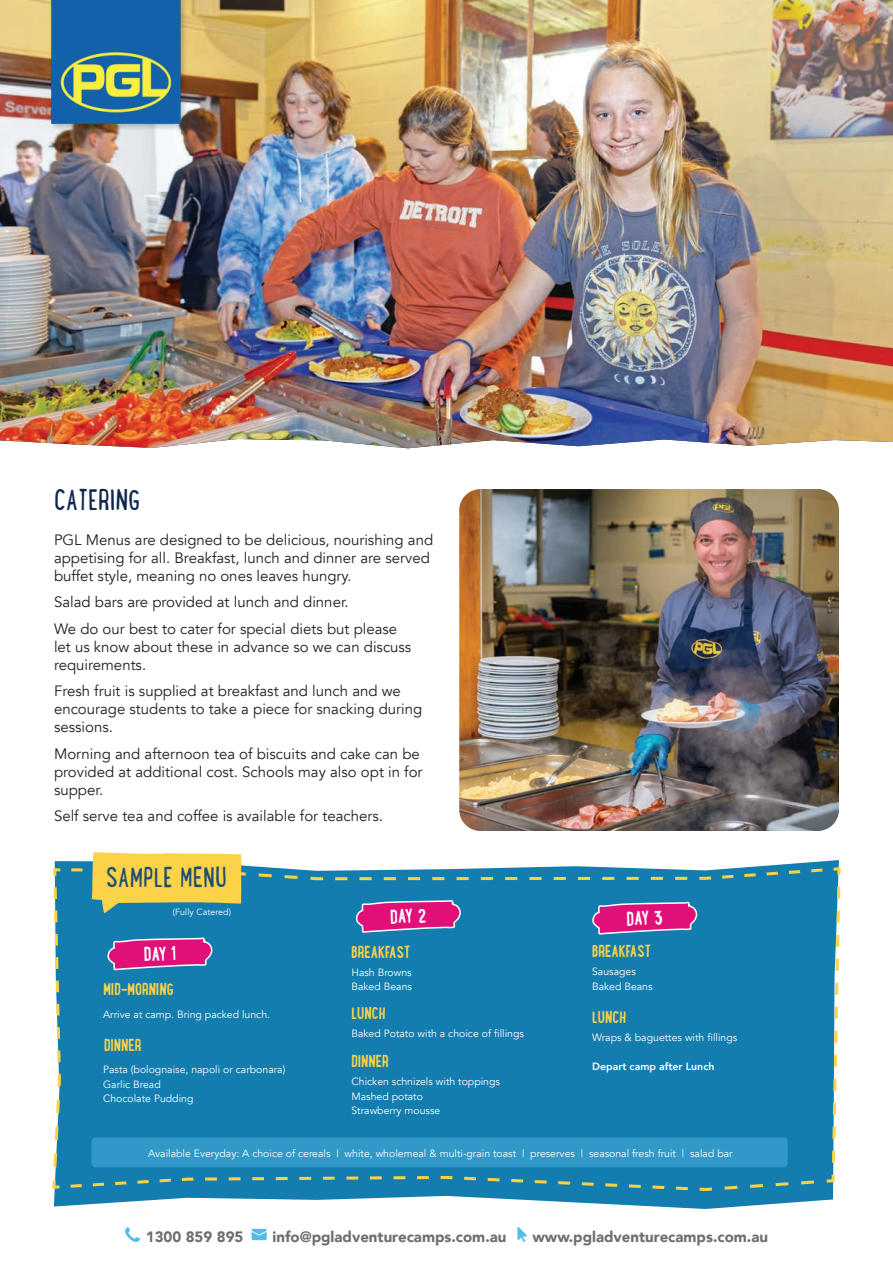
<style>
.page{position:relative;width:893px;height:1263px;background:#fff}
.page>*{position:absolute;margin:0;border:0;box-sizing:border-box;transform-origin:0 0}
.t1{font:31.5px "Lunch Box";color:#0f284c}
.t2{font:30px "Lunch Box";color:#1e4e74}
.t3{font:700 17.55px "Lunch Box W01";color:#fff}
.t4{font:15px/18px "Avenir";color:#231f20}
.t5{font:900 15px "Avenir";color:#6d6e71}
.t6{font:700 15px "Lunch Box W01";color:#fcd246}
.t7{font:700 15px "Lunch Box W01";color:#fcd245}
.t8{font:10.5px/14.5px "Avenir";color:#fff}
.t9{font:800 10.5px "Avenir";color:#fff}
.t10{font:9px "Avenir";color:#fff}
</style>
<div class="page">
<img style="left:459px;top:489px;width:380px;height:342px">
<img style="left:0;top:0;width:893px;height:448px">
<svg style="left:54px;top:860px;width:785px;height:349px"></svg>
<div style="left:52px;top:866px;width:789px;height:326px;background:#147daf"></div>
<svg style="left:71px;top:852px;width:236px;height:61px;background:#a4b680"></svg>
<svg style="left:108px;top:937px;width:107px;height:33px;background:#b93f91"></svg>
<svg style="left:357px;top:899px;width:106px;height:33px;background:#ba3e90"></svg>
<svg style="left:593px;top:901px;width:107px;height:33px;background:#b93f91"></svg>
<div style="left:91px;top:1137px;width:697px;height:30px;background:#3099c7;border-radius:4px"></div>
<img style="left:46px;top:0;width:144px;height:134px">
<h1 class="t1" style="left:54px;top:477px;width:88px">CATERING</h1>
<p class="t4" style="left:54px;top:532px;width:381px">PGL Menus are designed to be delicious, nourishing and appetising for all. Breakfast, lunch and dinner are served buffet style, meaning no ones leaves hungry.</p>
<p class="t4" style="left:54px;top:590px;width:345px;line-height:26.5px">Salad bars are provided at lunch and dinner.<br>We do our best to cater for special diets but please</p>
<p class="t4" style="left:54px;top:639px;width:359px">let us know about these in advance so we can discuss requirements.</p>
<p class="t4" style="left:54px;top:684px;width:370px">Fresh fruit is supplied at breakfast and lunch and we encourage students to take a piece for snacking during sessions.</p>
<p class="t4" style="left:54px;top:746px;width:370px">Morning and afternoon tea of biscuits and cake can be provided at additional cost. Schools may also opt in for supper.</p>
<p class="t4" style="left:54px;top:809px;width:330px">Self serve tea and coffee is available for teachers.</p>
<h2 class="t2" style="left:106px;top:856px;width:122px">SAMPLE MENU</h2>
<p class="t10" style="left:173px;top:908px;width:60px">(Fully Catered)</p>
<p class="t3" style="left:390px;top:907px;width:38px;rotate:-2deg">DAY 2</p>
<p class="t3" style="left:626px;top:909px;width:38px;rotate:-2deg">DAY 3</p>
<p class="t6" style="left:351px;top:944px;width:60px">BREAKFAST</p>
<p class="t7" style="left:592px;top:943px;width:60px">BREAKFAST</p>
<p class="t3" style="left:143px;top:945px;width:34px;rotate:-2deg">DAY 1</p>
<p class="t6" style="left:104px;top:981px;width:72px">MID-MORNING</p>
<p class="t8" style="left:351px;top:965px;width:62px">Hash Browns<br>Baked Beans</p>
<p class="t8" style="left:592px;top:965px;width:62px">Sausages<br>Baked Beans</p>
<p class="t8" style="left:351px;top:1026px;width:174px">Baked Potato with a choice of fillings</p>
<p class="t8" style="left:592px;top:1030px;width:147px">Wraps &amp; baguettes with fillings</p>
<p class="t9" style="left:592px;top:1062px;width:124px">Depart camp after Lunch</p>
<p class="t8" style="left:351px;top:1075px;width:150px">Chicken schnizels with toppings<br>Mashed potato<br>Strawberry mousse</p>
<p class="t8" style="left:148px;top:1146px;width:586px">Available Everyday: A choice of cereals | white, wholemeal &amp; multi-grain toast | preserves | seasonal fresh fruit | salad bar</p>
<p class="t6" style="left:351px;top:1005px;width:36px">LUNCH</p>
<p class="t7" style="left:592px;top:1009px;width:36px">LUNCH</p>
<p class="t7" style="left:351px;top:1053px;width:39px">DINNER</p>
<p class="t8" style="left:103px;top:1007px;width:169px">Arrive at camp. Bring packed lunch.</p>
<p class="t6" style="left:104px;top:1037px;width:39px">DINNER</p>
<p class="t8" style="left:103px;top:1063px;width:184px">Pasta (bolognaise, napoli or carbonara)<br>Garlic Bread<br>Chocolate Pudding</p>
<p class="t5" style="left:146px;top:1230px;width:99px">1300 859 895</p>
<p class="t5" style="left:272px;top:1230px;width:235px">info@pgladventurecamps.com.au</p>
<p class="t5" style="left:532px;top:1230px;width:237px">www.pgladventurecamps.com.au</p>
</div>
